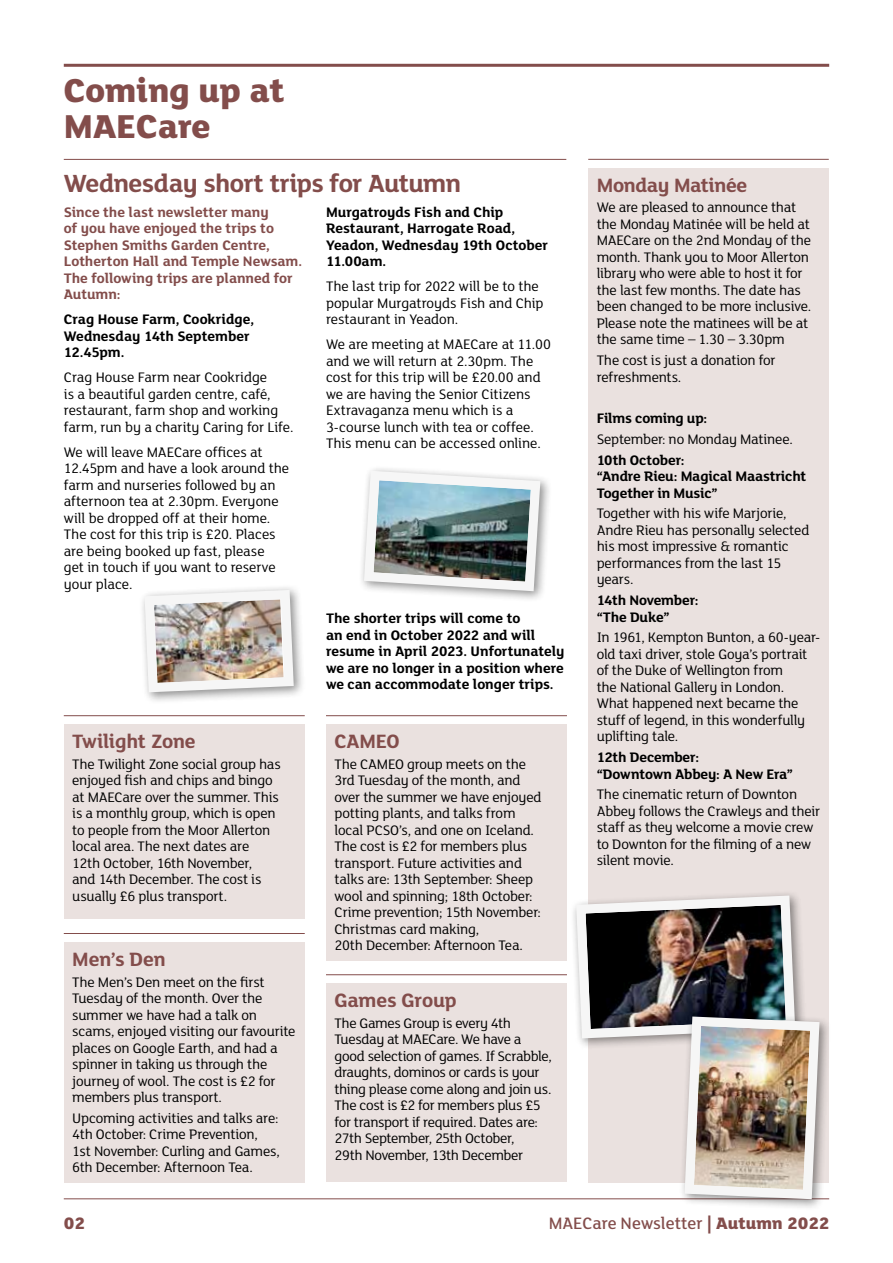
<style>
.page{position:relative;width:893px;height:1263px;background:#fff}
.page>*{position:absolute;margin:0;border:0;box-sizing:border-box;transform-origin:0 0}
.t1{font:800 36px/36px "FS Lola";color:#834d4b}
.t2{font:700 27px "FS Lola";letter-spacing:-.02em;color:#834d4b}
.t3{font:700 21px "FS Lola";letter-spacing:-.01em;color:#834d4b}
.t4{font:500 18px "FS Lola";color:#834d4b}
.t5{font:800 18px "FS Lola";color:#834d4b}
.t6{font:15px/16.5px "FS Lola";letter-spacing:-.015em;color:#000}
.t7{font:700 15px/16.5px "FS Lola";letter-spacing:-.005em;color:#000}
.t8{font:700 15px/16.5px "FS Lola";letter-spacing:-.005em;color:#834d4b}
.s1{font-weight:800}
</style>
<div class="page">
<hr style="left:64px;top:1198px;width:765px;height:1px;background:#834d4b">
<hr style="left:64px;top:64px;width:765px;height:3px;background:#834d4b">
<div style="left:588px;top:168px;width:241px;height:1014px;background:#eae1df"></div>
<hr style="left:588px;top:159px;width:241px;height:1px;background:#834d4b">
<hr style="left:64px;top:159px;width:502px;height:1px;background:#834d4b">
<div style="left:64px;top:724px;width:241px;height:194px;background:#eae1df"></div>
<hr style="left:64px;top:715px;width:241px;height:1px;background:#834d4b">
<div style="left:326px;top:724px;width:241px;height:237px;background:#eae1df"></div>
<hr style="left:326px;top:715px;width:241px;height:1px;background:#834d4b">
<div style="left:326px;top:983px;width:241px;height:199px;background:#eae1df"></div>
<hr style="left:326px;top:974px;width:241px;height:1px;background:#834d4b">
<div style="left:64px;top:942px;width:241px;height:240px;background:#eae1df"></div>
<hr style="left:64px;top:933px;width:241px;height:1px;background:#834d4b">
<div style="left:139px;top:584px;width:166px;height:120px;background:#000;opacity:.45"></div>
<img style="left:140px;top:585px;width:158px;height:112px">
<div style="left:679px;top:1010px;width:152px;height:201px;background:#000;opacity:.45"></div>
<img style="left:571px;top:893px;width:253px;height:311px">
<div style="left:358px;top:465px;width:194px;height:138px;background:#000;opacity:.45"></div>
<img style="left:359px;top:466px;width:186px;height:130px">
<h1 class="t1" style="left:64px;top:75px;width:223px">Coming up at<br>MAECare</h1>
<h2 class="t2" style="left:64px;top:167px;width:399px">Wednesday short trips for Autumn</h2>
<p class="t8" style="left:64px;top:204px;width:240px">Since the last newsletter many<br>of you have enjoyed the trips to<br>Stephen Smiths Garden Centre,<br>Lotherton Hall and Temple Newsam.<br>The following trips are planned for<br>Autumn:</p>
<p class="t7" style="left:64px;top:312px;width:192px">Crag House Farm, Cookridge,<br>Wednesday 14th September<br>12.45pm.</p>
<p class="t6" style="left:64px;top:370px;width:231px">Crag House Farm near Cookridge<br>is a beautiful garden centre, café, restaurant, farm shop and working farm, run by a charity Caring for Life.</p>
<p class="t6" style="left:64px;top:444px;width:227px">We will leave MAECare offices at<br>12.45pm and have a look around the farm and nurseries followed by an afternoon tea at 2.30pm. Everyone will be dropped off at their home.<br>The cost for this trip is £20. Places are being booked up fast, please<br>get in touch if you want to reserve your place.</p>
<p class="t7" style="left:326px;top:204px;width:224px">Murgatroyds Fish and Chip<br>Restaurant, Harrogate Road,<br>Yeadon, Wednesday 19th October<br>11.00am.</p>
<p class="t6" style="left:326px;top:279px;width:219px">The last trip for 2022 will be to the popular Murgatroyds Fish and Chip restaurant in Yeadon.</p>
<p class="t6" style="left:326px;top:337px;width:226px">We are meeting at MAECare at 11.00 and we will return at 2.30pm. The cost for this trip will be £20.00 and we are having the Senior Citizens<br>Extravaganza menu which is a<br>3-course lunch with tea or coffee.<br>This menu can be accessed online.</p>
<h3 class="t3" style="left:72px;top:729px;width:125px">Twilight Zone</h3>
<p class="t6" style="left:72px;top:756px;width:210px">The Twilight Zone social group has enjoyed fish and chips and bingo at MAECare over the summer. This is a monthly group, which is open to people from the Moor Allerton local area. The next dates are<br>12th October, 16th November,<br>and 14th December. The cost is usually £6 plus transport.</p>
<h3 class="t3" style="left:72px;top:947px;width:95px">Men’s Den</h3>
<p class="t6" style="left:72px;top:974px;width:225px">The Men’s Den meet on the first<br>Tuesday of the month. Over the summer we have had a talk on scams, enjoyed visiting our favourite places on Google Earth, and had a spinner in taking us through the journey of wool. The cost is £2 for members plus transport.</p>
<p class="t6" style="left:72px;top:1110px;width:209px">Upcoming activities and talks are:<br>4th October: Crime Prevention,<br>1st November: Curling and Games,<br>6th December: Afternoon Tea.</p>
<p class="t7" style="left:326px;top:611px;width:240px">The shorter trips will come to<br>an end in October 2022 and will resume in April 2023. Unfortunately we are no longer in a position where we can accommodate longer trips.</p>
<h3 class="t3" style="left:334px;top:729px;width:66px">CAMEO</h3>
<p class="t6" style="left:334px;top:756px;width:209px">The CAMEO group meets on the<br>3rd Tuesday of the month, and over the summer we have enjoyed potting plants, and talks from local PCSO’s, and one on Iceland.<br>The cost is £2 for members plus transport. Future activities and talks are: 13th September: Sheep wool and spinning; 18th October:<br>Crime prevention; 15th November:<br>Christmas card making,<br>20th December: Afternoon Tea.</p>
<h3 class="t3" style="left:334px;top:988px;width:124px">Games Group</h3>
<p class="t6" style="left:334px;top:1015px;width:219px">The Games Group is every 4th<br>Tuesday at MAECare. We have a good selection of games. If Scrabble, draughts, dominos or cards is your thing please come along and join us.<br>The cost is £2 for members plus £5 for transport if required. Dates are:<br>27th September, 25th October,<br>29th November, 13th December</p>
<h3 class="t3" style="left:597px;top:173px;width:152px">Monday Matinée</h3>
<p class="t6" style="left:597px;top:200px;width:216px">We are pleased to announce that the Monday Matinée will be held at<br>MAECare on the 2nd Monday of the month. Thank you to Moor Allerton library who were able to host it for the last few months. The date has been changed to be more inclusive.<br>Please note the matinees will be at the same time – 1.30 – 3.30pm</p>
<p class="t6" style="left:597px;top:353px;width:180px">The cost is just a donation for refreshments.</p>
<p class="t7" style="left:597px;top:411px;width:112px">Films coming up:</p>
<p class="t6" style="left:597px;top:431px;width:198px">September: no Monday Matinee.</p>
<p class="t7" style="left:597px;top:452px;width:211px">10th October:<br>“Andre Rieu: Magical Maastricht<br>Together in Music”</p>
<p class="t6" style="left:597px;top:506px;width:214px">Together with his wife Marjorie,<br>Andre Rieu has personally selected his most impressive &amp; romantic performances from the last 15 years.</p>
<p class="t7" style="left:597px;top:593px;width:103px">14th November: “The Duke”</p>
<p class="t6" style="left:597px;top:630px;width:225px">In 1961, Kempton Bunton, a 60-year&shy;old taxi driver, stole Goya’s portrait of the Duke of Wellington from<br>the National Gallery in London.<br>What happened next became the stuff of legend, in this wonderfully uplifting tale.</p>
<p class="t7" style="left:597px;top:750px;width:198px">12th December:<br>“Downtown Abbey: A New Era”</p>
<p class="t6" style="left:597px;top:787px;width:225px">The cinematic return of Downton<br>Abbey follows the Crawleys and their staff as they welcome a movie crew to Downton for the filming of a new silent movie.</p>
<p class="t5" style="left:64px;top:1212px;width:23px">02</p>
<p class="t4" style="left:549px;top:1212px;width:282px">MAECare Newsletter <span class="s1">| Autumn 2022</span></p>
</div>
